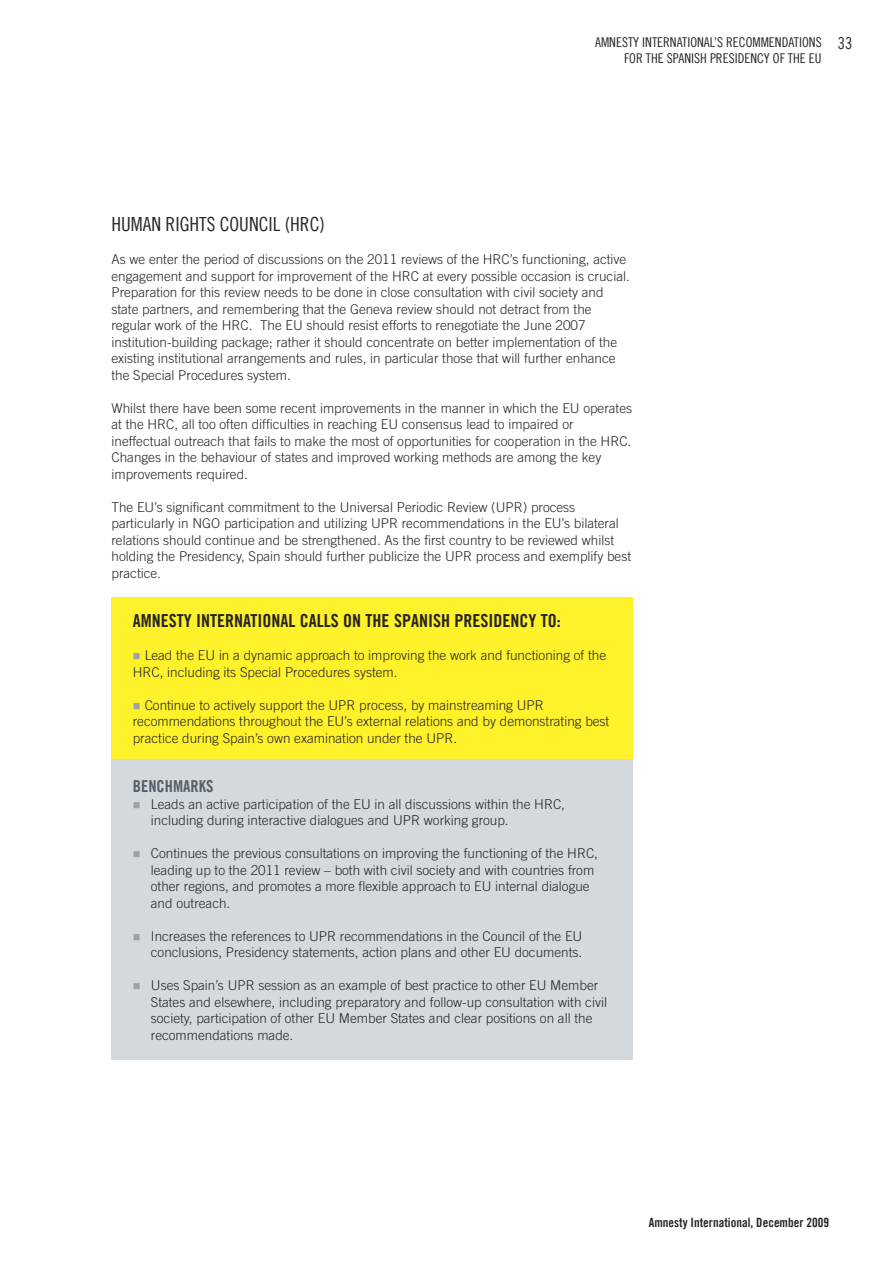
<style>
.page{position:relative;width:893px;height:1263px;background:#fff}
.page>*{position:absolute;margin:0;border:0;box-sizing:border-box;transform-origin:0 0}
.t1{font:19.5px "Amnesty Trade Gothic Cn 18";color:#272627}
.t2{font:18px "Amnesty Trade Gothic Bd Cn 20";color:#272627}
.t3{font:16.5px "Amnesty Trade Gothic Bd Cn 20";color:#565f67}
.t4{font:16.5px "Amnesty Trade Gothic Cn 18";color:#272627}
.t5{font:300 13.5px/16.5px "Amnesty Trade Gothic";color:#272627}
.t6{font:13.5px/16.2px "Amnesty Trade Gothic Cn 18";color:#272627;text-align:right}
.t7{font:12.75px "Amnesty Trade Gothic Bd Cn 20";color:#272627}
.s1{color:#9aa3aa}
</style>
<div class="page">
<div style="left:111px;top:597px;width:521px;height:256px;background:#fff12a"></div>
<div style="left:111px;top:759px;width:521px;height:301px;background:#d4d9de"></div>
<p class="t6" style="left:595px;top:34px;width:228px">AMNESTY INTERNATIONAL’S RECOMMENDATIONS<br>FOR THE SPANISH PRESIDENCY OF THE EU</p>
<p class="t4" style="left:838px;top:33px;width:16px">33</p>
<h1 class="t1" style="left:111px;top:212px;width:215px">HUMAN RIgHTS COUNCIL (HRC)</h1>
<p class="t5" style="left:111px;top:251px;width:520px">As we enter the period of discussions on the 2011 reviews of the HRC’s functioning, active engagement and support for improvement of the HRC at every possible occasion is crucial.<br>Preparation for this review needs to be done in close consultation with civil society and state partners, and remembering that the Geneva review should not detract from the regular work of the HRC. The EU should resist efforts to renegotiate the June 2007 institution-building package; rather it should concentrate on better implementation of the existing institutional arrangements and rules, in particular those that will further enhance the Special Procedures system.</p>
<p class="t5" style="left:111px;top:399px;width:522px">Whilst there have been some recent improvements in the manner in which the EU operates at the HRC, all too often difficulties in reaching EU consensus lead to impaired or ineffectual outreach that fails to make the most of opportunities for cooperation in the HRC.<br>Changes in the behaviour of states and improved working methods are among the key improvements required.</p>
<p class="t5" style="left:111px;top:498px;width:521px">The EU’s significant commitment to the Universal Periodic Review (UPR) process particularly in NGO participation and utilizing UPR recommendations in the EU’s bilateral relations should continue and be strengthened. As the first country to be reviewed whilst holding the Presidency, Spain should further publicize the UPR process and exemplify best practice.</p>
<h2 class="t2" style="left:133px;top:609px;width:429px">AMNESTY INTERNATIONAL CALLS ON THE SPANISH PRESIDENCY TO:</h2>
<p class="t5" style="left:133px;top:647px;width:475px"><span class="s1">■</span> Lead the EU in a dynamic approach to improving the work and functioning of the<br>HRC, including its Special Procedures system.</p>
<p class="t5" style="left:133px;top:696px;width:478px"><span class="s1">■</span> Continue to actively support the UPR process, by mainstreaming UPR recommendations throughout the EU’s external relations and by demonstrating best practice during Spain’s own examination under the UPR.</p>
<p class="t3" style="left:133px;top:776px;width:82px">bENCHMARkS</p>
<p class="t5" style="left:151px;top:795px;width:416px;text-indent:-18px"><span class="s1">■</span> Leads an active participation of the EU in all discussions within the HRC, including during interactive dialogues and UPR working group.</p>
<p class="t5" style="left:151px;top:845px;width:449px;text-indent:-18px"><span class="s1">■</span> Continues the previous consultations on improving the functioning of the HRC, leading up to the 2011 review – both with civil society and with countries from other regions, and promotes a more flexible approach to EU internal dialogue and outreach.</p>
<p class="t5" style="left:133px;top:927px;width:451px;text-align:right"><span class="s1">■</span> Increases the references to UPR recommendations in the Council of the EU conclusions, Presidency statements, action plans and other EU documents.</p>
<p class="t5" style="left:151px;top:977px;width:458px;text-indent:-18px"><span class="s1">■</span> Uses Spain’s UPR session as an example of best practice to other EU Member States and elsewhere, including preparatory and follow-up consultation with civil society, participation of other EU Member States and clear positions on all the recommendations made.</p>
<p class="t7" style="left:649px;top:1214px;width:182px">Amnesty International, December 2009</p>
</div>
